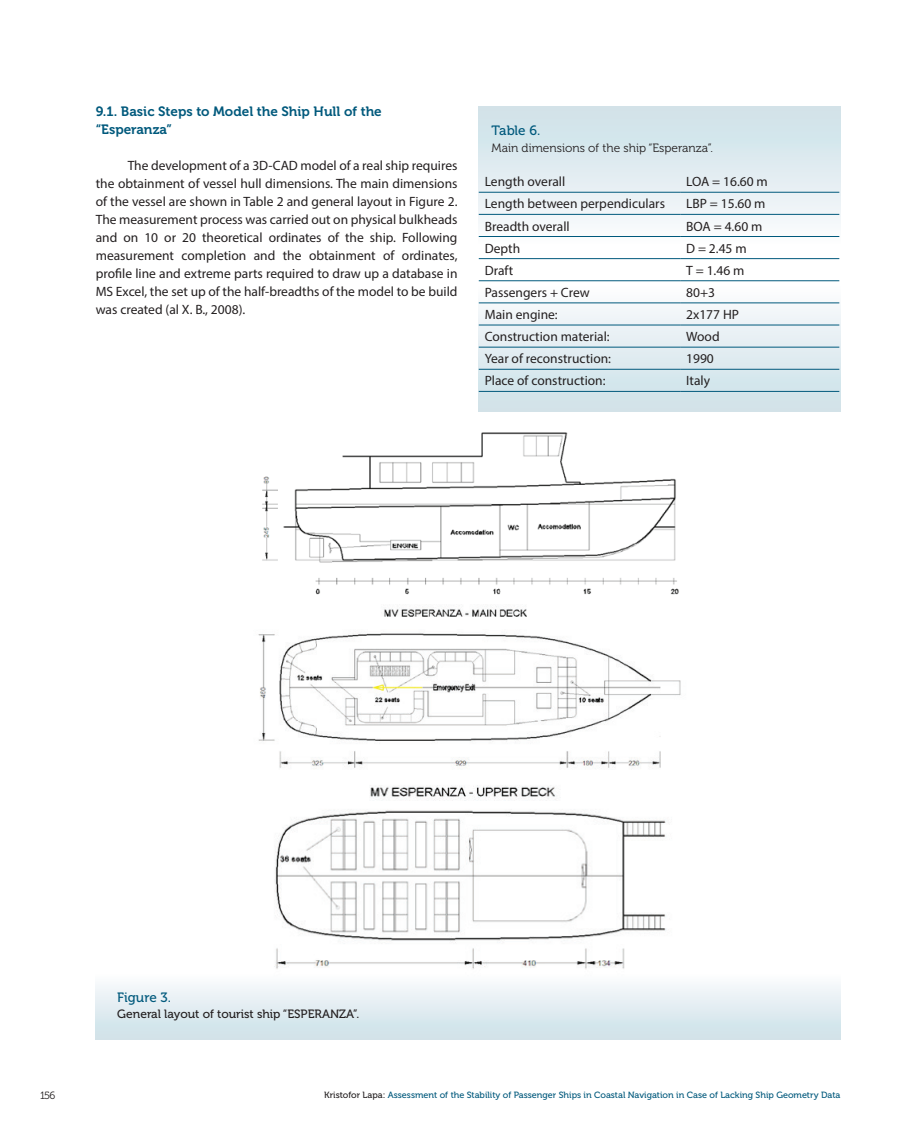
<style>
.page{position:relative;width:915px;height:1127px;background:#fff}
.page>*{position:absolute;margin:0;border:0;box-sizing:border-box;transform-origin:0 0}
.t1{font:13.5px/18px "Myriad Pro";color:#231f20;text-align:justify}
.t2{font:13.5px/18px "Museo 700";color:#00597c}
.t3{font:13.5px "Museo 500";color:#00597c}
.t4{font:12px "Museo 500";color:#231f20}
.t5{font:12px "Museo 300";color:#231f20}
.t6{font:10.5px "Museo 300";color:#231f20}
.t7{font:9px "Museo 500";color:#00597c}
.s1{color:#231f20}
</style>
<div class="page">
<svg style="left:478px;top:302px;width:362px;height:109px"></svg>
<div style="left:478px;top:106px;width:362px;height:139px;background:linear-gradient(to bottom,#cce0e7,#fcfcfd)"></div>
<hr style="left:478px;top:192px;width:202px;height:1px;background:#00597c">
<hr style="left:680px;top:192px;width:159px;height:1px;background:#00597c">
<hr style="left:478px;top:214px;width:202px;height:1px;background:#00597c">
<hr style="left:680px;top:214px;width:159px;height:1px;background:#00597c">
<hr style="left:478px;top:236px;width:202px;height:1px;background:#00597c">
<hr style="left:680px;top:236px;width:159px;height:1px;background:#00597c">
<hr style="left:478px;top:258px;width:202px;height:1px;background:#00597c">
<hr style="left:680px;top:258px;width:159px;height:1px;background:#00597c">
<hr style="left:478px;top:280px;width:202px;height:1px;background:#00597c">
<hr style="left:680px;top:280px;width:159px;height:1px;background:#00597c">
<hr style="left:478px;top:303px;width:202px;height:1px;background:#00597c">
<hr style="left:680px;top:303px;width:159px;height:1px;background:#00597c">
<hr style="left:478px;top:325px;width:202px;height:1px;background:#00597c">
<hr style="left:680px;top:325px;width:159px;height:1px;background:#00597c">
<hr style="left:478px;top:347px;width:202px;height:1px;background:#00597c">
<hr style="left:680px;top:347px;width:159px;height:1px;background:#00597c">
<hr style="left:478px;top:369px;width:202px;height:1px;background:#00597c">
<hr style="left:680px;top:369px;width:159px;height:1px;background:#00597c">
<hr style="left:478px;top:391px;width:202px;height:1px;background:#00597c">
<hr style="left:680px;top:391px;width:159px;height:1px;background:#00597c">
<img style="left:262px;top:432px;width:417px;height:163px">
<img style="left:258px;top:606px;width:423px;height:163px">
<img style="left:274px;top:785px;width:392px;height:184px">
<div style="left:96px;top:973px;width:744px;height:66px;background:linear-gradient(to bottom,#fdfcfe,#cde1e8)"></div>
<p class="t2" style="left:96px;top:103px;width:287px">9.1. Basic Steps to Model the Ship Hull of the “Esperanza”</p>
<p class="t1" style="left:96px;top:157px;width:363px;text-indent:32px">The development of a 3D-CAD model of a real ship requires the obtainment of vessel hull dimensions. The main dimensions of the vessel are shown in Table 2 and general layout in Figure 2.<br>The measurement process was carried out on physical bulkheads and on 10 or 20 theoretical ordinates of the ship. Following measurement completion and the obtainment of ordinates, profile line and extreme parts required to draw up a database in MS Excel, the set up of the half-breadths of the model to be build was created (al X. B., 2008).</p>
<p class="t3" style="left:491px;top:123px;width:50px">Table 6.</p>
<p class="t5" style="left:491px;top:141px;width:223px">Main dimensions of the ship “Esperanza”.</p>
<p class="t1" style="left:484px;top:172px;width:82px">Length overall</p>
<p class="t1" style="left:686px;top:172px;width:83px">LOA = 16.60 m</p>
<p class="t1" style="left:484px;top:195px;width:182px">Length between perpendiculars</p>
<p class="t1" style="left:686px;top:195px;width:81px">LBP = 15.60 m</p>
<p class="t1" style="left:484px;top:217px;width:86px">Breadth overall</p>
<p class="t1" style="left:686px;top:217px;width:78px">BOA = 4.60 m</p>
<p class="t1" style="left:484px;top:239px;width:37px">Depth</p>
<p class="t1" style="left:686px;top:239px;width:62px">D = 2.45 m</p>
<p class="t1" style="left:484px;top:261px;width:30px">Draft</p>
<p class="t1" style="left:686px;top:261px;width:60px">T = 1.46 m</p>
<p class="t1" style="left:484px;top:283px;width:106px">Passengers + Crew</p>
<p class="t1" style="left:686px;top:283px;width:30px">80+3</p>
<p class="t1" style="left:484px;top:305px;width:74px">Main engine:</p>
<p class="t1" style="left:686px;top:305px;width:54px">2x177 HP</p>
<p class="t1" style="left:484px;top:327px;width:126px">Construction material:</p>
<p class="t1" style="left:686px;top:327px;width:35px">Wood</p>
<p class="t1" style="left:484px;top:349px;width:128px">Year of reconstruction:</p>
<p class="t1" style="left:686px;top:349px;width:29px">1990</p>
<p class="t1" style="left:484px;top:372px;width:122px">Place of construction:</p>
<p class="t1" style="left:686px;top:372px;width:25px">Italy</p>
<p class="t3" style="left:117px;top:990px;width:55px">Figure 3.</p>
<p class="t4" style="left:117px;top:1007px;width:243px">General layout of tourist ship “ESPERANZA”.</p>
<p class="t6" style="left:40px;top:1090px;width:17px">156</p>
<p class="t7" style="left:324px;top:1090px;width:517px"><span class="s1">Kristofor Lapa:</span> Assessment of the Stability of Passenger Ships in Coastal Navigation in Case of Lacking Ship Geometry Data</p>
</div>
